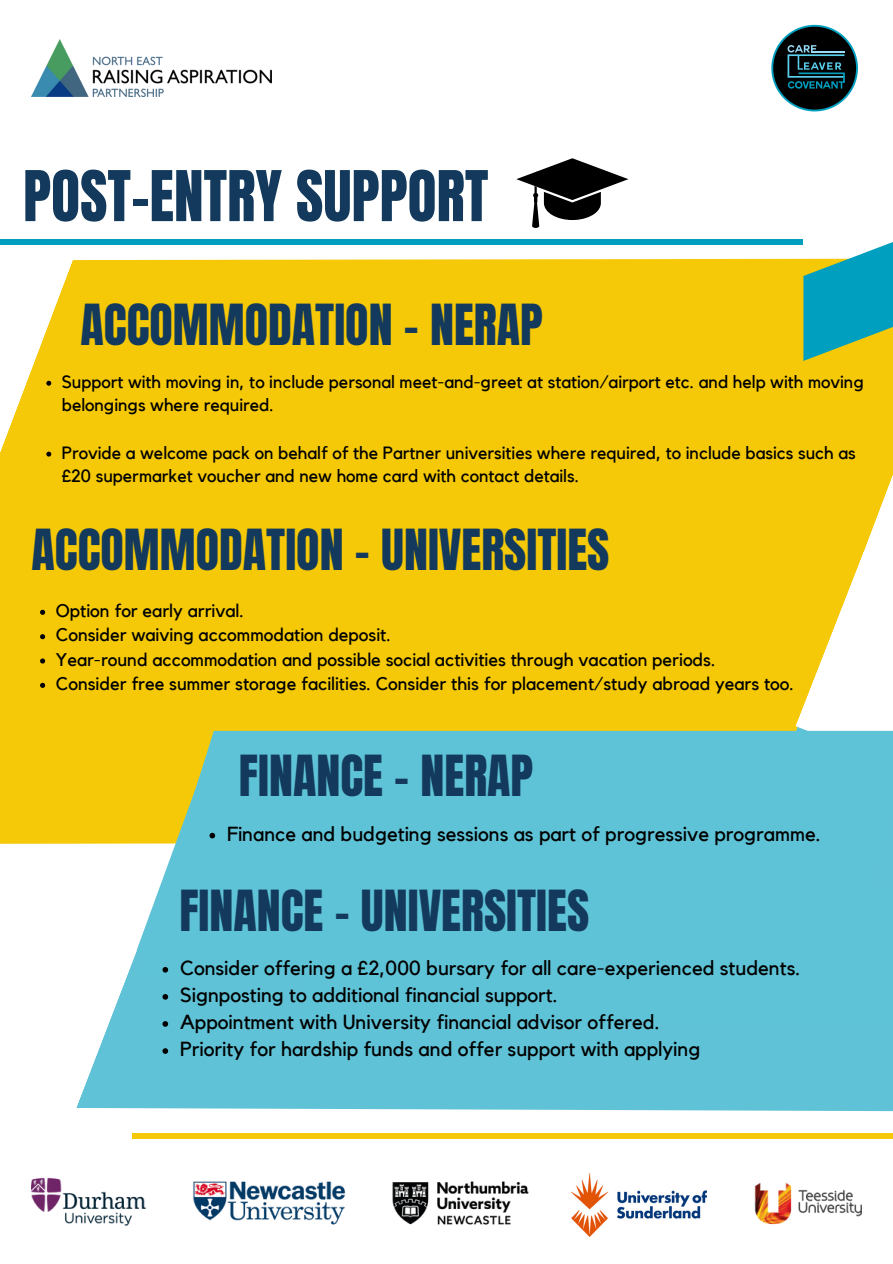
<style>
.page{position:relative;width:893px;height:1264px;background:#fff}
.page>*{position:absolute;margin:0;border:0;box-sizing:border-box;transform-origin:0 0}
.t1{font:59.4px "Anton";color:#133a5c}
.t2{font:48.15px "Anton";color:#133a5c}
.t3{font:20.25px/27.2px "Kollektif";color:#000}
.t4{font:18.3px/24.3px "Kollektif";color:#000}
.t5{font:17.7px/23.5px "Kollektif";color:#000}
</style>
<div class="page">
<svg style="left:76px;top:953px;width:816px;height:158px;background:#6ac6d8"></svg>
<div style="left:0;top:258px;width:892px;height:586px;background:#f5c908"></div>
<div style="left:0;top:239px;width:803px;height:6px;background:#009fbf"></div>
<svg style="left:771px;top:25px;width:86px;height:86px"></svg>
<img style="left:32px;top:40px;width:239px;height:57px">
<img style="left:32px;top:1177px;width:829px;height:49px">
<img style="left:571px;top:1173px;width:135px;height:63px">
<div style="left:132px;top:1133px;width:760px;height:5px;background:#f5c908"></div>
<svg style="left:803px;top:242px;width:89px;height:119px;background:#48b0a4"></svg>
<div style="left:306px;top:886px;width:586px;height:133px;background:#5fc3d7"></div>
<svg style="left:40px;top:609px;width:5px;height:6px"></svg>
<svg style="left:40px;top:634px;width:5px;height:5px"></svg>
<svg style="left:40px;top:658px;width:5px;height:5px"></svg>
<svg style="left:40px;top:682px;width:5px;height:6px"></svg>
<svg style="left:136px;top:730px;width:659px;height:252px"></svg>
<svg style="left:795px;top:550px;width:97px;height:181px"></svg>
<div style="left:136px;top:731px;width:756px;height:246px;background:#5fc3d7"></div>
<svg style="left:516px;top:158px;width:112px;height:70px"></svg>
<svg style="left:46px;top:381px;width:5px;height:5px"></svg>
<svg style="left:46px;top:451px;width:5px;height:5px"></svg>
<svg style="left:209px;top:832px;width:6px;height:6px"></svg>
<svg style="left:162px;top:966px;width:6px;height:6px"></svg>
<svg style="left:162px;top:994px;width:6px;height:5px"></svg>
<svg style="left:162px;top:1021px;width:6px;height:5px"></svg>
<svg style="left:162px;top:1048px;width:6px;height:5px"></svg>
<h1 class="t1" style="left:23px;top:153px;width:467px">POST-ENTRY SUPPORT</h1>
<h2 class="t2" style="left:81px;top:290px;width:464px">ACCOMMODATION - NERAP</h2>
<p class="t5" style="left:62px;top:370px;width:803px">Support with moving in, to include personal meet-and-greet at station/airport etc. and help with moving belongings where required.</p>
<p class="t5" style="left:62px;top:441px;width:795px">Provide a welcome pack on behalf of the Partner universities where required, to include basics such as £20 supermarket voucher and new home card with contact details.</p>
<h2 class="t2" style="left:32px;top:515px;width:579px">ACCOMMODATION - UNIVERSITIES</h2>
<p class="t4" style="left:56px;top:599px;width:739px">Option for early arrival.<br>Consider waiving accommodation deposit.<br>Year-round accommodation and possible social activities through vacation periods.<br>Consider free summer storage facilities. Consider this for placement/study abroad years too.</p>
<h2 class="t2" style="left:239px;top:741px;width:296px">FINANCE - NERAP</h2>
<p class="t3" style="left:227px;top:820px;width:595px">Finance and budgeting sessions as part of progressive programme.</p>
<h2 class="t2" style="left:179px;top:876px;width:411px">FINANCE - UNIVERSITIES</h2>
<p class="t3" style="left:180px;top:955px;width:621px">Consider offering a £2,000 bursary for all care-experienced students.<br>Signposting to additional financial support.<br>Appointment with University financial advisor offered.<br>Priority for hardship funds and offer support with applying</p>
</div>
